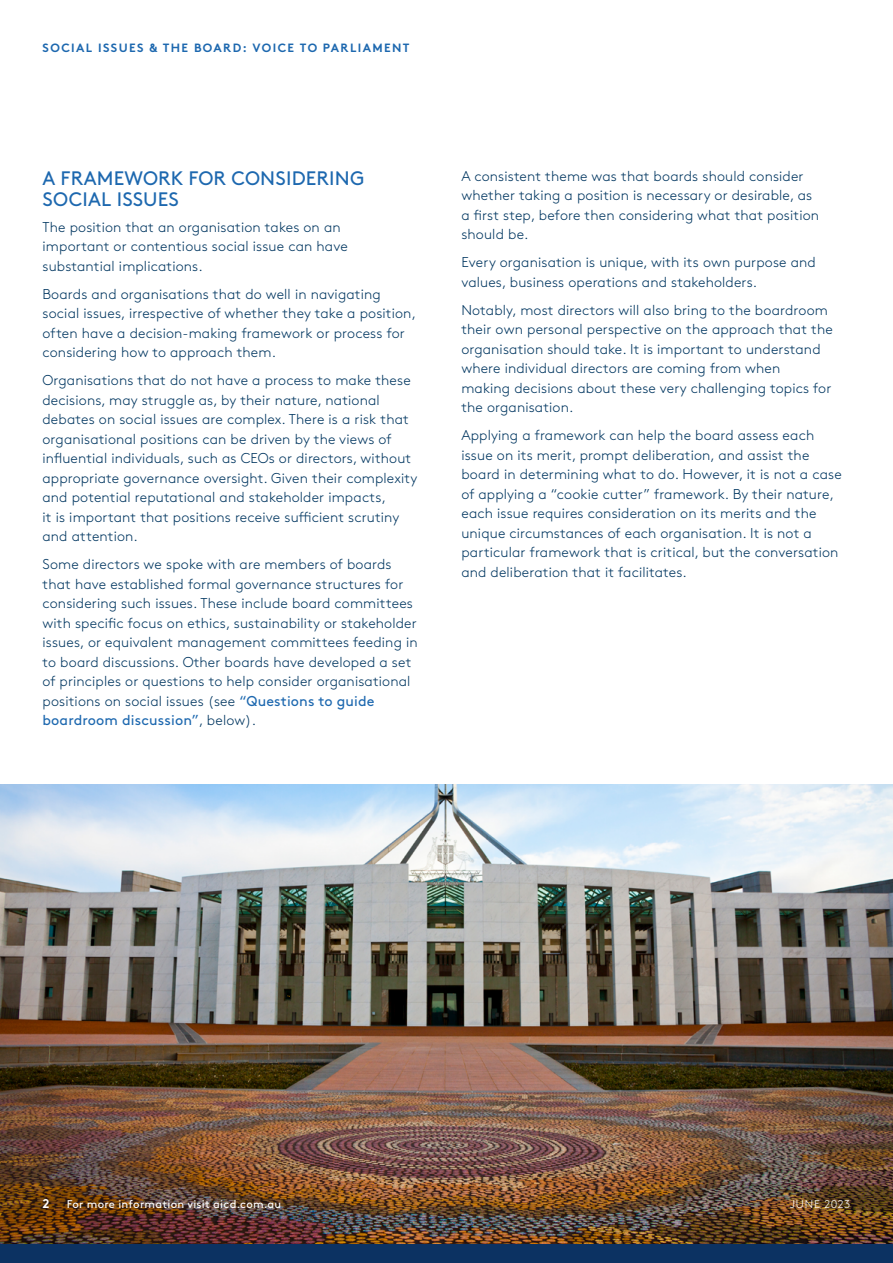
<style>
.page{position:relative;width:893px;height:1263px;background:#fff}
.page>*{position:absolute;margin:0;border:0;box-sizing:border-box;transform-origin:0 0}
.t1{font:19.5px/21px "Brown Std";letter-spacing:.01em;color:#1d68af}
.t2{font:300 14.25px/19.5px "Brown Std";letter-spacing:.01em;color:#003660}
.t3{font:700 12.75px "Brown Std";color:#fff}
.t4{font:700 12px "Brown Std";letter-spacing:.115em;color:#1d68af}
.t5{font:11.25px "Brown Std";letter-spacing:.02em;color:#fff}
.t6{font:300 11.25px "Brown Std";letter-spacing:.065em;color:#fff}
.s1{font-weight:400;color:#1d68af}
</style>
<div class="page">
<img style="left:0;top:784px;width:893px;height:461px">
<div style="left:0;top:1245px;width:893px;height:18px;background:#0c3262"></div>
<p class="t4" style="left:43px;top:40px;width:368px">SOCIAL ISSUES &amp; THE BOARD: VOICE TO PARLIAMENT</p>
<h1 class="t1" style="left:43px;top:168px;width:323px">A FRAMEWORK FOR CONSIDERING<br>SOCIAL ISSUES</h1>
<p class="t2" style="left:43px;top:217px;width:307px">The position that an organisation takes on an important or contentious social issue can have substantial implications.</p>
<p class="t2" style="left:43px;top:284px;width:375px">Boards and organisations that do well in navigating social issues, irrespective of whether they take a position, often have a decision-making framework or process for considering how to approach them.</p>
<p class="t2" style="left:43px;top:371px;width:376px">Organisations that do not have a process to make these decisions, may struggle as, by their nature, national debates on social issues are complex. There is a risk that organisational positions can be driven by the views of influential individuals, such as CEOs or directors, without appropriate governance oversight. Given their complexity and potential reputational and stakeholder impacts,<br>it is important that positions receive sufficient scrutiny and attention.</p>
<p class="t2" style="left:43px;top:555px;width:377px">Some directors we spoke with are members of boards that have established formal governance structures for considering such issues. These include board committees with specific focus on ethics, sustainability or stakeholder issues, or equivalent management committees feeding in to board discussions. Other boards have developed a set of principles or questions to help consider organisational positions on social issues (see <span class="s1">“Questions to guide boardroom discussion”</span>, below).</p>
<p class="t2" style="left:461px;top:166px;width:359px">A consistent theme was that boards should consider whether taking a position is necessary or desirable, as a first step, before then considering what that position should be.</p>
<p class="t2" style="left:461px;top:253px;width:356px">Every organisation is unique, with its own purpose and values, business operations and stakeholders.</p>
<p class="t2" style="left:461px;top:300px;width:373px">Notably, most directors will also bring to the boardroom their own personal perspective on the approach that the organisation should take. It is important to understand where individual directors are coming from when making decisions about these very challenging topics for the organisation.</p>
<p class="t2" style="left:461px;top:426px;width:382px">Applying a framework can help the board assess each issue on its merit, prompt deliberation, and assist the board in determining what to do. However, it is not a case of applying a “cookie cutter” framework. By their nature, each issue requires consideration on its merits and the unique circumstances of each organisation. It is not a particular framework that is critical, but the conversation and deliberation that it facilitates.</p>
<p class="t3" style="left:43px;top:1196px;width:8px">2</p>
<p class="t5" style="left:67px;top:1198px;width:216px">For more information visit aicd.com.au</p>
<p class="t6" style="left:790px;top:1198px;width:62px">JUNE 2023</p>
</div>
